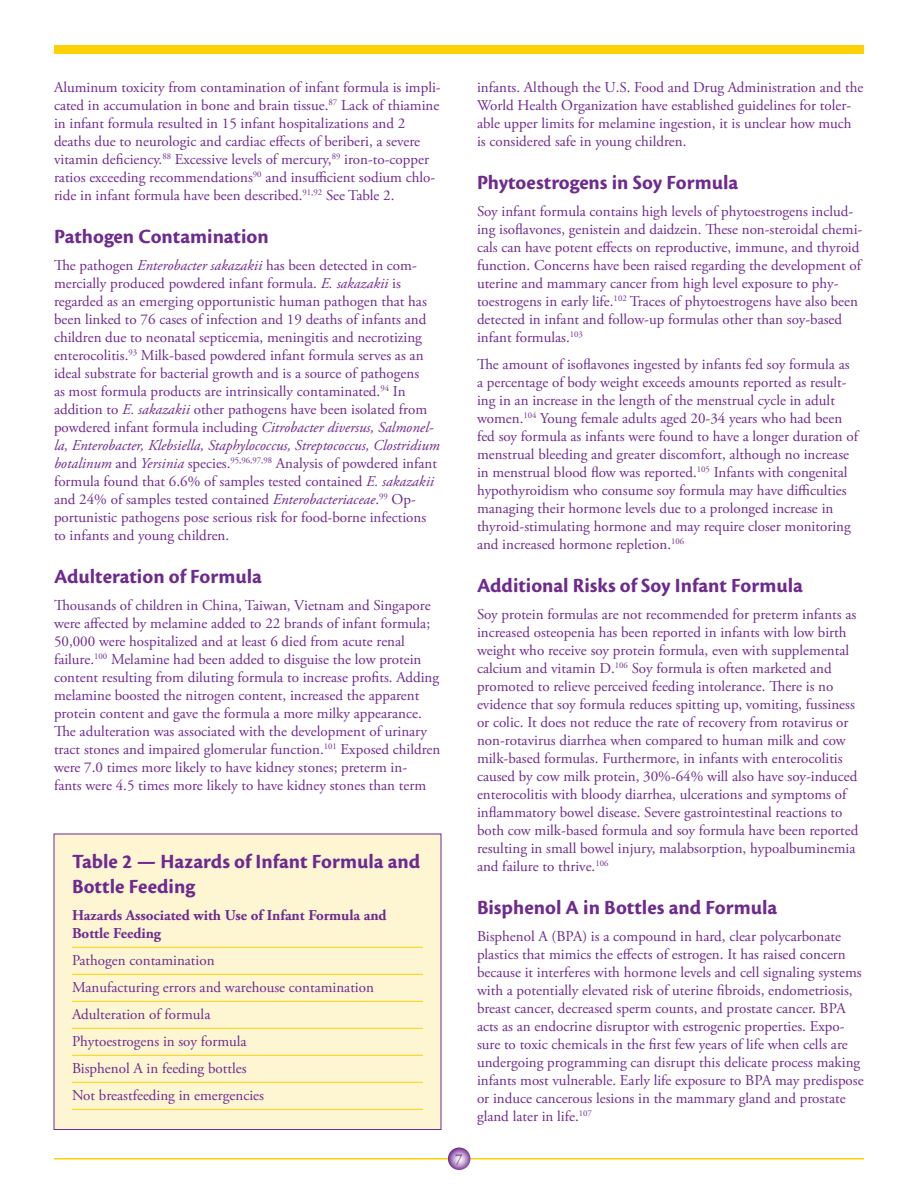
<style>
.page{position:relative;width:918px;height:1188px;background:#fff}
.page>*{position:absolute;margin:0;border:0;box-sizing:border-box;transform-origin:0 0}
.Sub_2{font:21px/25.2px "Cronos MM 700 14";color:#6e2a8e}
.Body{font:15px/18px "Adobe Garamond Pro";color:#6e2a8e}
.Body-2{font:700 15px/18px "Adobe Garamond Pro";color:#6e2a8e}
.s1{font-style:italic}
</style>
<div class="page">
<div style="left:54px;top:45px;width:810px;height:9px;background:#fed105"></div>
<hr style="left:54px;top:1158px;width:810px;height:2px;background:#fed105">
<svg style="left:448px;top:1148px;width:22px;height:22px"></svg>
<div style="left:54px;top:834px;width:387px;height:296px;background:#fef5d2"></div>
<hr style="left:72px;top:947px;width:351px;height:1px;background:#fed105">
<hr style="left:72px;top:974px;width:351px;height:1px;background:#fed105">
<hr style="left:72px;top:1001px;width:351px;height:1px;background:#fed105">
<hr style="left:72px;top:1028px;width:351px;height:1px;background:#fed105">
<hr style="left:72px;top:1055px;width:351px;height:1px;background:#fed105">
<hr style="left:72px;top:1082px;width:351px;height:1px;background:#fed105">
<hr style="left:72px;top:1109px;width:351px;height:1px;background:#fed105">
<p class="Body" style="left:54px;top:79px;width:388px">Aluminum toxicity from contamination of infant formula is impli&shy;cated in accumulation in bone and brain tissue.<sup>87</sup> Lack of thiamine in infant formula resulted in 15 infant hospitalizations and 2 deaths due to neurologic and cardiac effects of beriberi, a severe vitamin deficiency.<sup>88</sup> Excessive levels of mercury,<sup>89</sup> iron-to-copper ratios exceeding recommendations<sup>90</sup> and insufficient sodium chlo&shy;ride in infant formula have been described.<sup>91,92</sup> See Table 2.</p>
<p class="Sub_2" style="left:54px;top:224px;width:216px">Pathogen Contamination</p>
<p class="Body" style="left:54px;top:257px;width:387px">The pathogen <span class="s1">Enterobacter sakazakii</span> has been detected in com&shy;mercially produced powdered infant formula. <span class="s1">E. sakazakii</span> is regarded as an emerging opportunistic human pathogen that has been linked to 76 cases of infection and 19 deaths of infants and children due to neonatal septicemia, meningitis and necrotizing enterocolitis.<sup>93</sup> Milk-based powdered infant formula serves as an ideal substrate for bacterial growth and is a source of pathogens<br>as most formula products are intrinsically contaminated.<sup>94</sup> In addition to <span class="s1">E. sakazakii</span> other pathogens have been isolated from powdered infant formula including <span class="s1">Citrobacter diversus, Salmonel&shy;la, Enterobacter, Klebsiella, Staphylococcus, Streptococcus, Clostridium botalinum</span> and <span class="s1">Yersinia</span> species.<sup>95,96,97,98</sup> Analysis of powdered infant formula found that 6.6% of samples tested contained <span class="s1">E. sakazakii </span>and 24% of samples tested contained <span class="s1">Enterobacteriaceae</span>.<sup>99</sup> Op&shy;portunistic pathogens pose serious risk for food-borne infections to infants and young children.</p>
<p class="Sub_2" style="left:54px;top:565px;width:209px">Adulteration of Formula</p>
<p class="Body" style="left:54px;top:597px;width:388px">Thousands of children in China, Taiwan, Vietnam and Singapore were affected by melamine added to 22 brands of infant formula; 50,000 were hospitalized and at least 6 died from acute renal failure.<sup>100</sup> Melamine had been added to disguise the low protein content resulting from diluting formula to increase profits. Adding melamine boosted the nitrogen content, increased the apparent protein content and gave the formula a more milky appearance.<br>The adulteration was associated with the development of urinary tract stones and impaired glomerular function.<sup>101</sup> Exposed children were 7.0 times more likely to have kidney stones; preterm in-<br>fants were 4.5 times more likely to have kidney stones than term</p>
<p class="Sub_2" style="left:72px;top:849px;width:350px">Table 2 — Hazards of Infant Formula and<br>Bottle Feeding</p>
<p class="Body-2" style="left:72px;top:906px;width:316px">Hazards Associated with Use of Infant Formula and<br>Bottle Feeding</p>
<p class="Body" style="left:72px;top:952px;width:144px">Pathogen contamination</p>
<p class="Body" style="left:72px;top:979px;width:303px">Manufacturing errors and warehouse contamination</p>
<p class="Body" style="left:72px;top:1006px;width:140px">Adulteration of formula</p>
<p class="Body" style="left:72px;top:1033px;width:176px">Phytoestrogens in soy formula</p>
<p class="Body" style="left:72px;top:1060px;width:176px">Bisphenol A in feeding bottles</p>
<p class="Body" style="left:72px;top:1087px;width:194px">Not breastfeeding in emergencies</p>
<p class="Body" style="left:455px;top:1150px;width:9px">7</p>
<p class="Body" style="left:477px;top:79px;width:388px">infants. Although the U.S. Food and Drug Administration and the World Health Organization have established guidelines for toler&shy;able upper limits for melamine ingestion, it is unclear how much is considered safe in young children.</p>
<p class="Sub_2" style="left:477px;top:170px;width:263px">Phytoestrogens in Soy Formula</p>
<p class="Body" style="left:477px;top:203px;width:387px">Soy infant formula contains high levels of phytoestrogens includ&shy;ing isoflavones, genistein and daidzein. These non-steroidal chemi&shy;cals can have potent effects on reproductive, immune, and thyroid function. Concerns have been raised regarding the development of uterine and mammary cancer from high level exposure to phy&shy;toestrogens in early life.<sup>102</sup> Traces of phytoestrogens have also been detected in infant and follow-up formulas other than soy-based infant formulas.<sup>103</sup></p>
<p class="Body" style="left:477px;top:356px;width:383px">The amount of isoflavones ingested by infants fed soy formula as a percentage of body weight exceeds amounts reported as result&shy;ing in an increase in the length of the menstrual cycle in adult women.<sup>104</sup> Young female adults aged 20-34 years who had been fed soy formula as infants were found to have a longer duration of menstrual bleeding and greater discomfort, although no increase in menstrual blood flow was reported.<sup>105</sup> Infants with congenital hypothyroidism who consume soy formula may have difficulties managing their hormone levels due to a prolonged increase in thyroid-stimulating hormone and may require closer monitoring and increased hormone repletion.<sup>106</sup></p>
<p class="Sub_2" style="left:477px;top:574px;width:327px">Additional Risks of Soy Infant Formula</p>
<p class="Body" style="left:477px;top:606px;width:383px">Soy protein formulas are not recommended for preterm infants as increased osteopenia has been reported in infants with low birth weight who receive soy protein formula, even with supplemental calcium and vitamin D.<sup>106</sup> Soy formula is often marketed and promoted to relieve perceived feeding intolerance. There is no evidence that soy formula reduces spitting up, vomiting, fussiness or colic. It does not reduce the rate of recovery from rotavirus or non-rotavirus diarrhea when compared to human milk and cow milk-based formulas. Furthermore, in infants with enterocolitis caused by cow milk protein, 30%-64% will also have soy-induced enterocolitis with bloody diarrhea, ulcerations and symptoms of inflammatory bowel disease. Severe gastrointestinal reactions to both cow milk-based formula and soy formula have been reported resulting in small bowel injury, malabsorption, hypoalbuminemia and failure to thrive.<sup>106</sup></p>
<p class="Sub_2" style="left:477px;top:896px;width:302px">Bisphenol A in Bottles and Formula</p>
<p class="Body" style="left:477px;top:928px;width:388px">Bisphenol A (BPA) is a compound in hard, clear polycarbonate plastics that mimics the effects of estrogen. It has raised concern because it interferes with hormone levels and cell signaling systems with a potentially elevated risk of uterine fibroids, endometriosis, breast cancer, decreased sperm counts, and prostate cancer. BPA acts as an endocrine disruptor with estrogenic properties. Expo&shy;sure to toxic chemicals in the first few years of life when cells are undergoing programming can disrupt this delicate process making infants most vulnerable. Early life exposure to BPA may predispose or induce cancerous lesions in the mammary gland and prostate gland later in life.<sup>107</sup></p>
</div>
